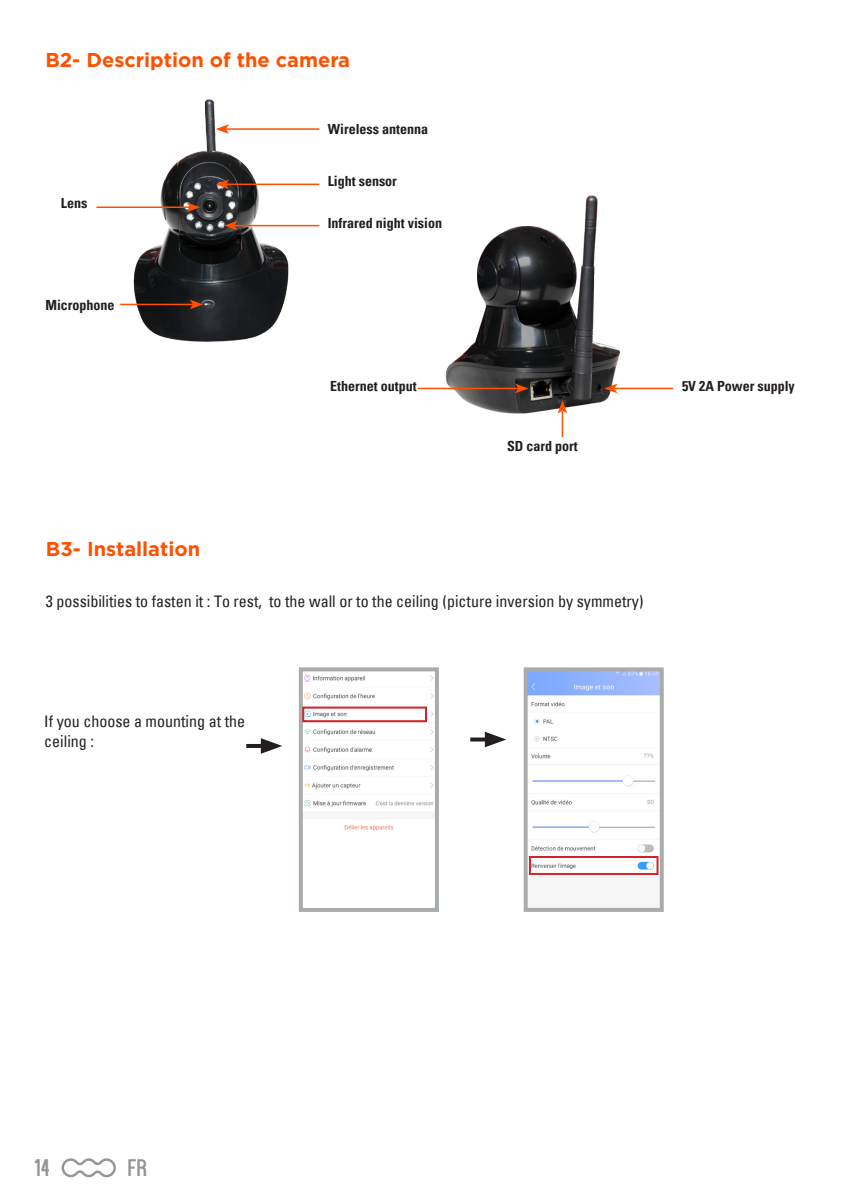
<style>
.page{position:relative;width:851px;height:1202px;background:#fff}
.page>*{position:absolute;margin:0;border:0;box-sizing:border-box;transform-origin:0 0}
.t1{font:24px "Kenzo";color:#939598}
.t2{font:700 20px "Gotham";color:#ff5000}
.t3{font:condensed 16px/20px "Univers";color:#231f20}
.t4{font:700 condensed 14px "Univers";color:#231f20}
</style>
<div class="page">
<svg style="left:62px;top:1158px;width:54px;height:19px"></svg>
<hr style="left:246px;top:744px;width:22px;height:4px;background:#231f20">
<svg style="left:261px;top:738px;width:21px;height:16px"></svg>
<img style="left:120px;top:99px;width:200px;height:243px">
<hr style="left:96px;top:206px;width:94px;height:2px;background:#ff5000">
<svg style="left:187px;top:202px;width:13px;height:10px"></svg>
<hr style="left:234px;top:225px;width:85px;height:1px;background:#ff5000">
<svg style="left:224px;top:221px;width:13px;height:9px"></svg>
<hr style="left:226px;top:184px;width:93px;height:1px;background:#ff5000">
<svg style="left:216px;top:179px;width:13px;height:10px"></svg>
<hr style="left:120px;top:304px;width:73px;height:1px;background:#ff5000">
<svg style="left:190px;top:300px;width:13px;height:9px"></svg>
<hr style="left:226px;top:128px;width:93px;height:2px;background:#ff5000">
<svg style="left:216px;top:124px;width:13px;height:10px"></svg>
<img style="left:418px;top:195px;width:218px;height:237px">
<hr style="left:418px;top:388px;width:100px;height:1px;background:#ff5000">
<svg style="left:515px;top:384px;width:13px;height:9px"></svg>
<hr style="left:614px;top:388px;width:59px;height:1px;background:#ff5000">
<svg style="left:604px;top:384px;width:13px;height:9px"></svg>
<hr style="left:561px;top:410px;width:2px;height:27px;background:#ff5000">
<svg style="left:557px;top:400px;width:10px;height:14px"></svg>
<img style="left:304px;top:674px;width:130px;height:156px">
<div style="left:299px;top:667px;width:140px;height:245px;border:4px solid #a8adac"></div>
<img style="left:528px;top:672px;width:130px;height:203px">
<div style="left:523px;top:667px;width:140px;height:245px;border:4px solid #a8adac"></div>
<svg style="left:470px;top:737px;width:15px;height:4px"></svg>
<svg style="left:485px;top:732px;width:21px;height:15px"></svg>
<div style="left:302px;top:707px;width:125px;height:15px;border:2px solid #d1232a"></div>
<div style="left:529px;top:856px;width:129px;height:19px;border:2px solid #d1232a"></div>
<p class="t2" style="left:45px;top:47px;width:306px">B2- Description of the camera</p>
<p class="t4" style="left:327px;top:121px;width:102px">Wireless antenna</p>
<p class="t4" style="left:61px;top:195px;width:28px">Lens</p>
<p class="t4" style="left:45px;top:296px;width:71px">Microphone</p>
<p class="t2" style="left:46px;top:536px;width:156px">B3- Installation</p>
<p class="t4" style="left:327px;top:173px;width:71px">Light sensor</p>
<p class="t4" style="left:327px;top:214px;width:116px">Infrared night vision</p>
<p class="t4" style="left:330px;top:377px;width:88px">Ethernet output</p>
<p class="t4" style="left:682px;top:377px;width:114px">5V 2A Power supply</p>
<p class="t4" style="left:507px;top:437px;width:72px">SD card port</p>
<p class="t3" style="left:46px;top:591px;width:599px">3 possibilities to fasten it : To rest, to the wall or to the ceiling (picture inversion by symmetry)</p>
<p class="t3" style="left:44px;top:711px;width:202px">If you choose a mounting at the ceiling :</p>
<h1 class="t1" style="left:34px;top:1154px;width:17px">14</h1>
<h1 class="t1" style="left:128px;top:1154px;width:21px">FR</h1>
</div>
